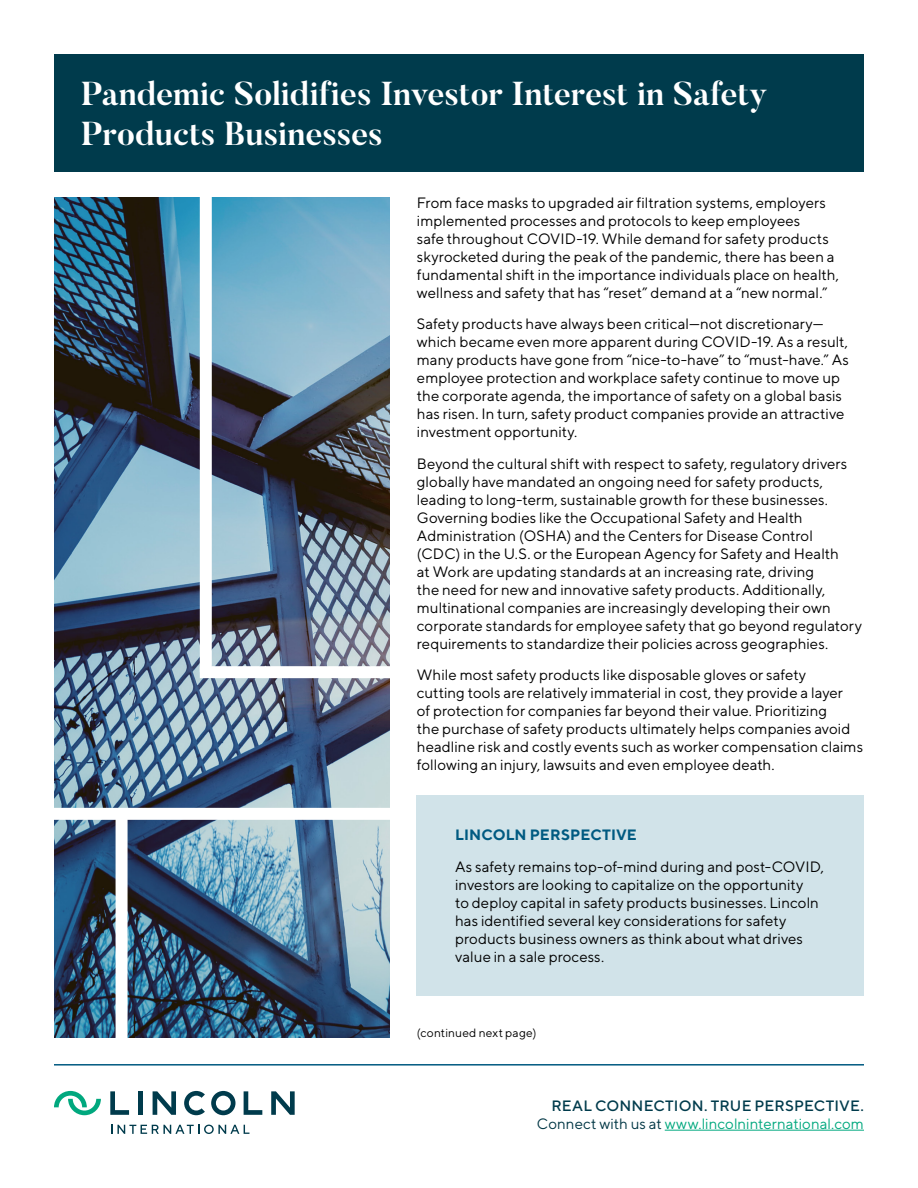
<style>
.page{position:relative;width:918px;height:1188px;background:#fff}
.page>*{position:absolute;margin:0;border:0;box-sizing:border-box;transform-origin:0 0}
.t1{font:700 33px/39.6px "Butler";letter-spacing:-.005em;color:#fff}
.t2{font:15px/18px "TT Norms";color:#000}
.t3{font:500 15px/18px "TT Norms";letter-spacing:.01em;color:#003b4c;text-align:right}
.t4{font:700 15px "TT Norms";letter-spacing:.005em;color:#005a81}
.t5{font:12px "TT Norms";letter-spacing:.015em;color:#000}
.s1{font-weight:400;color:#003644}
.s2{font-weight:400;color:#00a87e}
</style>
<div class="page">
<div style="left:138px;top:1091px;width:5px;height:24px;background:#003b4c"></div>
<svg style="left:153px;top:1091px;width:23px;height:24px"></svg>
<svg style="left:110px;top:1091px;width:19px;height:24px"></svg>
<svg style="left:271px;top:1091px;width:24px;height:24px"></svg>
<svg style="left:244px;top:1091px;width:18px;height:24px"></svg>
<svg style="left:184px;top:1091px;width:21px;height:24px"></svg>
<svg style="left:211px;top:1091px;width:25px;height:24px"></svg>
<svg style="left:54px;top:1091px;width:47px;height:24px"></svg>
<svg style="left:111px;top:1125px;width:138px;height:9px"></svg>
<hr style="left:665px;top:1130px;width:199px;height:1px;background:#00a87e">
<div style="left:417px;top:795px;width:447px;height:201px;background:#d1e3e9"></div>
<hr style="left:54px;top:1064px;width:810px;height:2px;background:#005a81">
<div style="left:54px;top:54px;width:810px;height:118px;background:#003b4c"></div>
<img style="left:54px;top:197px;width:336px;height:840px">
<div style="left:200px;top:184px;width:12px;height:488px;background:#fff"></div>
<div style="left:200px;top:666px;width:199px;height:12px;background:#fff"></div>
<div style="left:0;top:808px;width:405px;height:12px;background:#fff"></div>
<div style="left:116px;top:817px;width:12px;height:241px;background:#fff"></div>
<h1 class="t1" style="left:81px;top:74px;width:688px">Pandemic Solidifies Investor Interest in Safety<br>Products Businesses</h1>
<p class="t2" style="left:417px;top:193px;width:424px">From face masks to upgraded air filtration systems, employers implemented processes and protocols to keep employees<br>safe throughout COVID-19. While demand for safety products skyrocketed during the peak of the pandemic, there has been a fundamental shift in the importance individuals place on health, wellness and safety that has “reset” demand at a “new normal.”</p>
<p class="t2" style="left:417px;top:314px;width:434px">Safety products have always been critical—not discretionary— which became even more apparent during COVID-19. As a result, many products have gone from “nice-to-have” to “must-have.” As employee protection and workplace safety continue to move up the corporate agenda, the importance of safety on a global basis has risen. In turn, safety product companies provide an attractive investment opportunity.</p>
<p class="t2" style="left:417px;top:454px;width:447px">Beyond the cultural shift with respect to safety, regulatory drivers globally have mandated an ongoing need for safety products, leading to long-term, sustainable growth for these businesses.<br>Governing bodies like the Occupational Safety and Health Administration (OSHA) and the Centers for Disease Control<br>(CDC) in the U.S. or the European Agency for Safety and Health<br>at Work are updating standards at an increasing rate, driving<br>the need for new and innovative safety products. Additionally, multinational companies are increasingly developing their own corporate standards for employee safety that go beyond regulatory requirements to standardize their policies across geographies.</p>
<p class="t2" style="left:417px;top:665px;width:448px">While most safety products like disposable gloves or safety<br>cutting tools are relatively immaterial in cost, they provide a layer<br>of protection for companies far beyond their value. Prioritizing<br>the purchase of safety products ultimately helps companies avoid headline risk and costly events such as worker compensation claims following an injury, lawsuits and even employee death.</p>
<p class="t4" style="left:455px;top:825px;width:183px">LINCOLN PERSPECTIVE</p>
<p class="t2" style="left:455px;top:857px;width:370px">As safety remains top-of-mind during and post-COVID, investors are looking to capitalize on the opportunity<br>to deploy capital in safety products businesses. Lincoln has identified several key considerations for safety products business owners as think about what drives value in a sale process.</p>
<p class="t5" style="left:417px;top:1025px;width:121px">(continued next page)</p>
<p class="t3" style="left:537px;top:1096px;width:329px">REAL CONNECTION. TRUE PERSPECTIVE.<br><span class="s1">Connect with us at</span> <span class="s2">www.lincolninternational.com</span></p>
</div>
